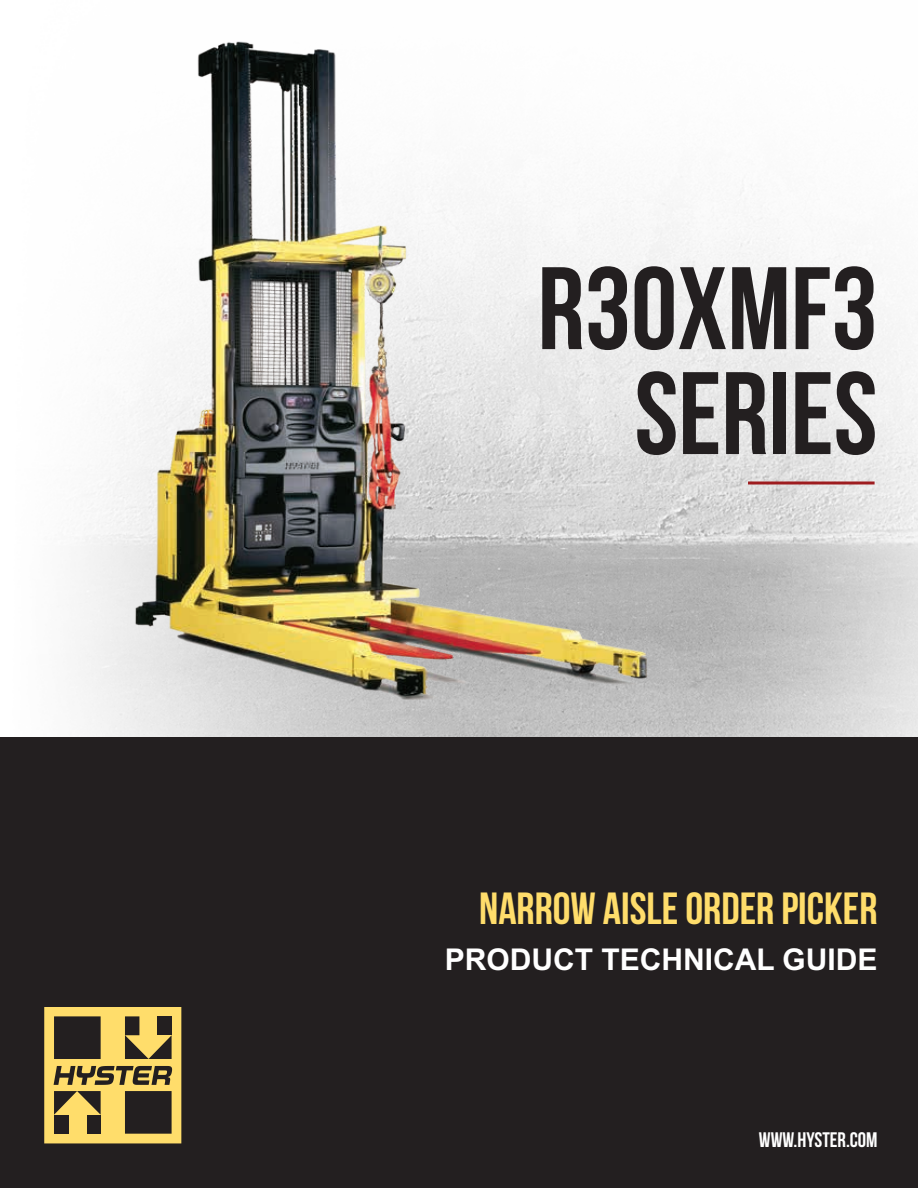
<style>
.page{position:relative;width:918px;height:1188px;background:#fff}
.page>*{position:absolute;margin:0;border:0;box-sizing:border-box;transform-origin:0 0}
.t1{font:117px/105px "Bebas Neue";color:#231f20;text-align:right}
.t2{font:45px "Bebas Neue";color:#ffdd6b}
.t3{font:700 30px "Arial MT Std";color:#fff}
.t4{font:21px "Bebas Neue";color:#fff}
</style>
<div class="page">
<img style="left:78px;top:176px;width:840px;height:561px">
<div style="left:0;top:737px;width:918px;height:451px;background:#231f20"></div>
<svg style="left:44px;top:1007px;width:138px;height:137px"></svg>
<div style="left:54px;top:1016px;width:47px;height:43px;background:#231f20"></div>
<img style="left:113px;top:41px;width:548px;height:680px">
<hr style="left:748px;top:482px;width:127px;height:2px;background:#9e1c1f">
<h1 class="t1" style="left:538px;top:255px;width:341px">R30XMF3<br>SERIES</h1>
<p class="t2" style="left:479px;top:883px;width:400px">NARROW AISLE ORDER PICKER</p>
<p class="t3" style="left:445px;top:942px;width:434px">PRODUCT TECHNICAL GUIDE</p>
<p class="t4" style="left:759px;top:1128px;width:120px">WWW.HYSTER.COM</p>
</div>
